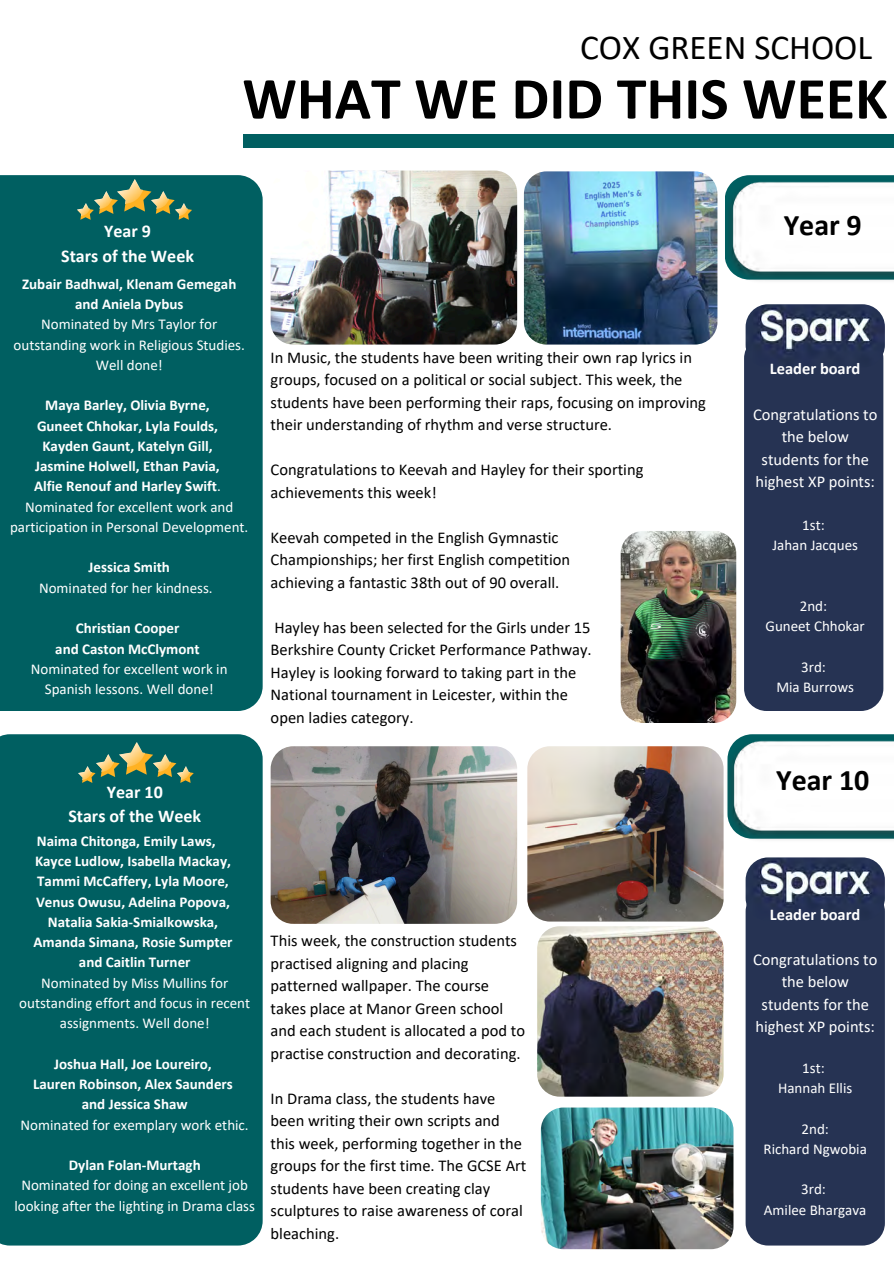
<style>
.page{position:relative;width:894px;height:1264px;background:#fff}
.page>*{position:absolute;margin:0;border:0;box-sizing:border-box;transform-origin:0 0}
.t1{font:700 60px "Calibri";color:#000}
.t2{font:35.1px "Calibri";color:#000}
.t3{font:700 30px "Calibri";color:#000}
.t4{font:700 18px/24.8px "Calibri";color:#fff;text-align:center}
.t5{font:16.5px/22.5px "Calibri";color:#000}
.t6{font:16.5px/22.5px "Calibri";color:#fff;text-align:center}
.t7{font:700 16.5px "Calibri";color:#fff}
.t8{font:15px/20.2px "Calibri";color:#fff;text-align:center}
.t9{font:700 15px/20.2px "Calibri";color:#fff;text-align:center}
.s1{font-weight:400}
</style>
<div class="page">
<div style="left:0;top:734px;width:262px;height:511px;background:#005f61"></div>
<div style="left:0;top:175px;width:262px;height:536px;background:#005f61"></div>
<svg style="left:77px;top:179px;width:115px;height:41px;background:#3e775e"></svg>
<img style="left:95px;top:191px;width:16px;height:17px">
<svg style="left:79px;top:742px;width:115px;height:41px;background:#3e785e"></svg>
<img style="left:96px;top:754px;width:17px;height:17px">
<svg style="left:736px;top:175px;width:157px;height:4px"></svg>
<img style="left:725px;top:179px;width:168px;height:102px">
<svg style="left:739px;top:734px;width:154px;height:4px"></svg>
<img style="left:727px;top:738px;width:166px;height:102px">
<div style="left:243px;top:134px;width:650px;height:14px;background:#005f61"></div>
<div style="left:743px;top:336px;width:140px;height:375px;background:#263353;border-radius:22px"></div>
<img style="left:745px;top:304px;width:139px;height:63px;border-radius:22px">
<div style="left:745px;top:889px;width:139px;height:356px;background:#263353;border-radius:22px"></div>
<img style="left:745px;top:857px;width:139px;height:63px;border-radius:22px">
<img style="left:523px;top:171px;width:194px;height:173px;border-radius:22px">
<img style="left:540px;top:1107px;width:193px;height:142px;border-radius:22px">
<img style="left:270px;top:170px;width:247px;height:174px;border-radius:22px">
<img style="left:537px;top:926px;width:186px;height:170px;border-radius:22px">
<img style="left:620px;top:531px;width:116px;height:192px;border-radius:22px">
<img style="left:270px;top:746px;width:247px;height:177px;border-radius:22px">
<img style="left:527px;top:746px;width:196px;height:175px;border-radius:22px">
<p class="t4" style="left:61px;top:220px;width:134px">Year 9<br>Stars of the Week</p>
<h2 class="t2" style="left:580px;top:33px;width:293px">COX GREEN SCHOOL</h2>
<h1 class="t1" style="left:242px;top:73px;width:646px">WHAT WE DID THIS WEEK</h1>
<p class="t3" style="left:783px;top:212px;width:80px">Year 9</p>
<p class="t9" style="left:22px;top:275px;width:216px">Zubair Badhwal, Klenam Gemegah and Aniela Dybus</p>
<p class="t8" style="left:14px;top:315px;width:233px">Nominated by Mrs Taylor for outstanding work in Religious Studies.<br>Well done!</p>
<p class="t9" style="left:45px;top:396px;width:166px">Maya Barley, Olivia Byrne,</p>
<p class="t9" style="left:37px;top:417px;width:182px">Guneet Chhokar, Lyla Foulds,</p>
<p class="t9" style="left:42px;top:437px;width:172px">Kayden Gaunt, Katelyn Gill,</p>
<p class="t9" style="left:35px;top:457px;width:186px">Jasmine Holwell, Ethan Pavia,</p>
<p class="t9" style="left:34px;top:477px;width:188px">Alfie Renouf and Harley Swift<span class="s1">.</span></p>
<p class="t8" style="left:10px;top:498px;width:240px">Nominated for excellent work and participation in Personal Development.</p>
<h4 class="t9" style="left:89px;top:558px;width:83px">Jessica Smith</h4>
<p class="t8" style="left:39px;top:579px;width:175px">Nominated for her kindness.</p>
<p class="t9" style="left:76px;top:619px;width:105px">Christian Cooper</p>
<p class="t9" style="left:55px;top:639px;width:146px">and Caston McClymont</p>
<p class="t8" style="left:31px;top:660px;width:198px">Nominated for excellent work in<br>Spanish lessons. Well done!</p>
<p class="t5" style="left:270px;top:347px;width:436px">In Music, the students have been writing their own rap lyrics in groups, focused on a political or social subject. This week, the students have been performing their raps, focusing on improving their understanding of rhythm and verse structure.</p>
<h4 class="t5" style="left:270px;top:460px;width:374px">Congratulations to Keevah and Hayley for their sporting achievements this week!</h4>
<p class="t5" style="left:270px;top:527px;width:301px">Keevah competed in the English Gymnastic<br>Championships; her first English competition achieving a fantastic 38th out of 90 overall.</p>
<p class="t5" style="left:270px;top:617px;width:322px">Hayley has been selected for the Girls under 15<br>Berkshire County Cricket Performance Pathway.<br>Hayley is looking forward to taking part in the National tournament in Leicester, within the open ladies category.</p>
<p class="t4" style="left:68px;top:780px;width:134px">Year 10<br>Stars of the Week</p>
<p class="t9" style="left:37px;top:832px;width:180px">Naima Chitonga, Emily Laws,</p>
<p class="t9" style="left:35px;top:852px;width:197px">Kayce Ludlow, Isabella Mackay,</p>
<p class="t9" style="left:37px;top:872px;width:193px">Tammi McCaffery, Lyla Moore,</p>
<p class="t9" style="left:36px;top:892px;width:195px">Venus Owusu, Adelina Popova,</p>
<p class="t9" style="left:48px;top:913px;width:172px">Natalia Sakia-Smialkowska,</p>
<p class="t9" style="left:33px;top:933px;width:200px">Amanda Simana, Rosie Sumpter</p>
<p class="t9" style="left:79px;top:953px;width:113px">and Caitlin Turner</p>
<p class="t8" style="left:19px;top:973px;width:232px">Nominated by Miss Mullins for outstanding effort and focus in recent assignments. Well done!</p>
<p class="t9" style="left:54px;top:1054px;width:159px">Joshua Hall, Joe Loureiro,</p>
<p class="t9" style="left:33px;top:1075px;width:201px">Lauren Robinson, Alex Saunders</p>
<p class="t9" style="left:82px;top:1095px;width:107px">and Jessica Shaw</p>
<p class="t8" style="left:21px;top:1115px;width:229px">Nominated for exemplary work ethic.</p>
<p class="t9" style="left:69px;top:1156px;width:133px">Dylan Folan-Murtagh</p>
<h3 class="t8" style="left:14px;top:1176px;width:242px">Nominated for doing an excellent job looking after the lighting in Drama class</h3>
<p class="t5" style="left:270px;top:930px;width:256px">This week, the construction students practised aligning and placing patterned wallpaper. The course takes place at Manor Green school and each student is allocated a pod to practise construction and decorating.</p>
<p class="t5" style="left:270px;top:1088px;width:257px">In Drama class, the students have been writing their own scripts and this week, performing together in the groups for the first time. The GCSE Art students have been creating clay sculptures to raise awareness of coral bleaching.</p>
<p class="t7" style="left:769px;top:362px;width:92px">Leader board</p>
<h5 class="t6" style="left:752px;top:404px;width:126px">Congratulations to the below students for the highest XP points:</h5>
<h5 class="t8" style="left:802px;top:516px;width:24px">1st:</h5>
<h5 class="t8" style="left:772px;top:536px;width:87px">Jahan Jacques</h5>
<h5 class="t8" style="left:799px;top:597px;width:29px">2nd:</h5>
<p class="t8" style="left:765px;top:617px;width:101px">Guneet Chhokar</p>
<h4 class="t8" style="left:801px;top:657px;width:26px">3rd:</h4>
<h5 class="t8" style="left:776px;top:678px;width:79px">Mia Burrows</h5>
<p class="t3" style="left:775px;top:767px;width:95px">Year 10</p>
<p class="t7" style="left:769px;top:907px;width:92px">Leader board</p>
<p class="t6" style="left:752px;top:949px;width:126px">Congratulations to the below students for the highest XP points:</p>
<p class="t8" style="left:802px;top:1058px;width:24px">1st:</p>
<p class="t8" style="left:777px;top:1079px;width:76px">Hannah Ellis</p>
<p class="t8" style="left:801px;top:1119px;width:29px">2nd:</p>
<p class="t8" style="left:763px;top:1139px;width:105px">Richard Ngwobia</p>
<p class="t8" style="left:801px;top:1180px;width:26px">3rd:</p>
<h3 class="t8" style="left:763px;top:1200px;width:104px">Amilee Bhargava</h3>
</div>
